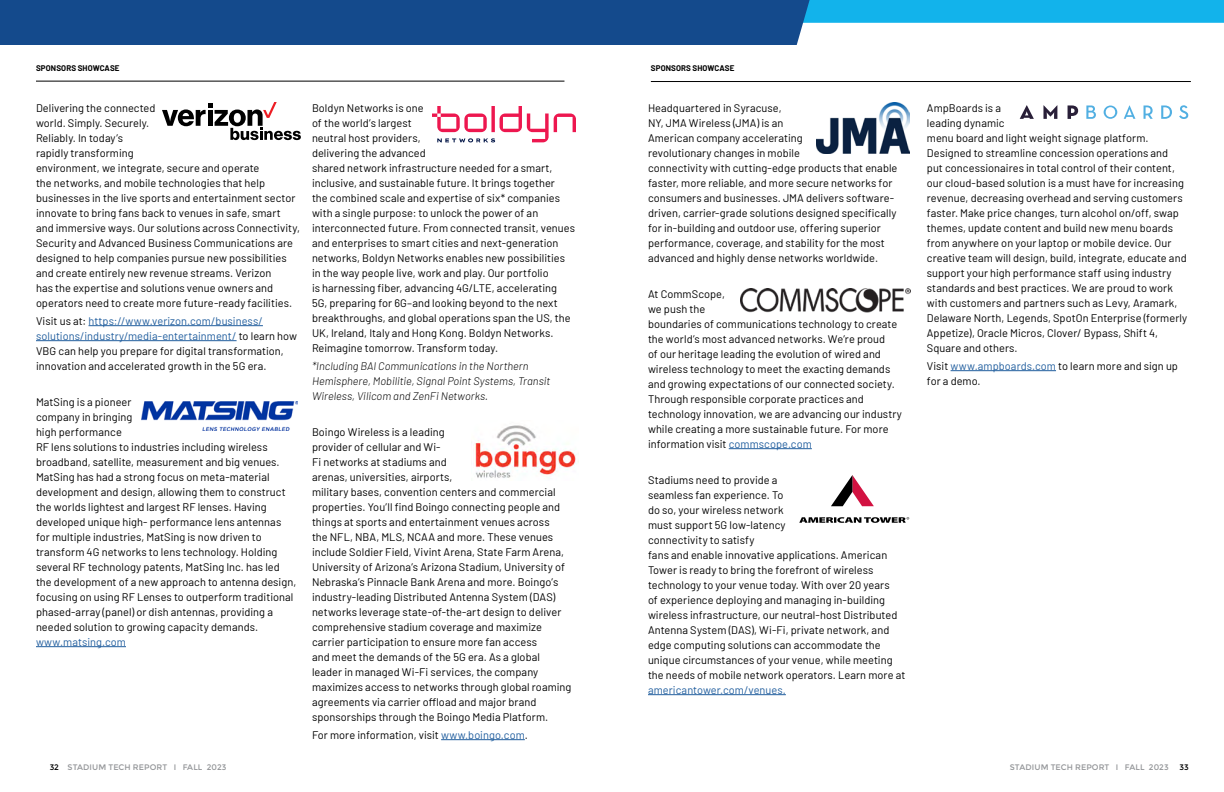
<style>
.page{position:relative;width:1224px;height:792px;background:#fff}
.page>*{position:absolute;margin:0;border:0;box-sizing:border-box;transform-origin:0 0}
.t1{font:11px/15px "Barlow";letter-spacing:.005em;color:#000}
.t2{font:italic 300 11px/15px "Barlow";color:#000}
.t3{font:11px "Barlow";letter-spacing:.005em;color:#215e9e}
.t4{font:8px "Montserrat";letter-spacing:.01em;color:#939598}
.t5{font:700 8px "Barlow";letter-spacing:.015em;color:#000}
.t6{font:8px "Montserrat";color:#000}
.s1{color:#215e9e}
.s2{color:#000}
</style>
<div class="page">
<hr style="left:729px;top:448px;width:83px;height:1px;background:#215e9e">
<hr style="left:648px;top:694px;width:138px;height:1px;background:#215e9e">
<hr style="left:951px;top:370px;width:105px;height:1px;background:#215e9e">
<hr style="left:36px;top:81px;width:528px;height:1px;background:#000">
<hr style="left:89px;top:325px;width:174px;height:1px;background:#215e9e">
<hr style="left:36px;top:340px;width:201px;height:1px;background:#215e9e">
<hr style="left:36px;top:646px;width:90px;height:1px;background:#215e9e">
<hr style="left:441px;top:739px;width:84px;height:1px;background:#215e9e">
<hr style="left:651px;top:81px;width:540px;height:1px;background:#000">
<img style="left:475px;top:425px;width:104px;height:53px">
<svg style="left:831px;top:475px;width:43px;height:31px"></svg>
<svg style="left:799px;top:517px;width:110px;height:6px"></svg>
<img style="left:142px;top:402px;width:155px;height:29px">
<svg style="left:1020px;top:105px;width:14px;height:14px"></svg>
<svg style="left:1043px;top:105px;width:14px;height:14px"></svg>
<svg style="left:1068px;top:105px;width:10px;height:14px"></svg>
<svg style="left:1086px;top:105px;width:10px;height:14px"></svg>
<svg style="left:1104px;top:105px;width:13px;height:14px"></svg>
<svg style="left:1124px;top:105px;width:11px;height:14px"></svg>
<svg style="left:1144px;top:105px;width:9px;height:14px"></svg>
<svg style="left:1161px;top:105px;width:11px;height:14px"></svg>
<svg style="left:1179px;top:105px;width:9px;height:14px"></svg>
<svg style="left:0;top:0;width:1224px;height:45px"></svg>
<svg style="left:432px;top:106px;width:144px;height:36px"></svg>
<img style="left:816px;top:103px;width:94px;height:50px">
<img style="left:740px;top:289px;width:171px;height:23px">
<svg style="left:162px;top:102px;width:139px;height:38px"></svg>
<p class="t5" style="left:36px;top:62px;width:85px">SPONSORS SHOWCASE</p>
<p class="t1" style="left:36px;top:100px;width:266px">Delivering the connected<br>world. Simply. Securely.<br>Reliably. In today’s<br>rapidly transforming<br>environment, we integrate, secure and operate<br>the networks, and mobile technologies that help businesses in the live sports and entertainment sector innovate to bring fans back to venues in safe, smart and immersive ways. Our solutions across Connectivity, Security and Advanced Business Communications are designed to help companies pursue new possibilities and create entirely new revenue streams. Verizon<br>has the expertise and solutions venue owners and operators need to create more future-ready facilities.</p>
<p class="t1" style="left:36px;top:313px;width:263px">Visit us at: <span class="s1">https://www.verizon.com/business/ solutions/industry/media-entertainment/</span> to learn how VBG can help you prepare for digital transformation, innovation and accelerated growth in the 5G era.</p>
<p class="t1" style="left:36px;top:394px;width:262px">MatSing is a pioneer<br>company in bringing<br>high performance<br>RF lens solutions to industries including wireless broadband, satellite, measurement and big venues.<br>MatSing has had a strong focus on meta-material development and design, allowing them to construct the worlds lightest and largest RF lenses. Having developed unique high- performance lens antennas for multiple industries, MatSing is now driven to transform 4G networks to lens technology. Holding several RF technology patents, MatSing Inc. has led the development of a new approach to antenna design, focusing on using RF Lenses to outperform traditional phased-array (panel) or dish antennas, providing a needed solution to growing capacity demands.</p>
<p class="t3" style="left:36px;top:634px;width:91px">www.matsing.com</p>
<p class="t1" style="left:312px;top:100px;width:265px">Boldyn Networks is one<br>of the world’s largest<br>neutral host providers,<br>delivering the advanced<br>shared network infrastructure needed for a smart, inclusive, and sustainable future. It brings together<br>the combined scale and expertise of six* companies with a single purpose: to unlock the power of an interconnected future. From connected transit, venues and enterprises to smart cities and next-generation networks, Boldyn Networks enables new possibilities in the way people live, work and play. Our portfolio<br>is harnessing fiber, advancing 4G/LTE, accelerating 5G, preparing for 6G–and looking beyond to the next breakthroughs, and global operations span the US, the UK, Ireland, Italy and Hong Kong. Boldyn Networks.<br>Reimagine tomorrow. Transform today.</p>
<p class="t2" style="left:312px;top:358px;width:240px">*Including BAI Communications in the Northern<br>Hemisphere, Mobilitie, Signal Point Systems, Transit<br>Wireless, Vilicom and ZenFi Networks.</p>
<p class="t1" style="left:312px;top:424px;width:261px">Boingo Wireless is a leading<br>provider of cellular and Wi-<br>Fi networks at stadiums and<br>arenas, universities, airports,<br>military bases, convention centers and commercial properties. You’ll find Boingo connecting people and things at sports and entertainment venues across<br>the NFL, NBA, MLS, NCAA and more. These venues include Soldier Field, Vivint Arena, State Farm Arena, University of Arizona’s Arizona Stadium, University of Nebraska’s Pinnacle Bank Arena and more. Boingo’s industry-leading Distributed Antenna System (DAS) networks leverage state-of-the-art design to deliver comprehensive stadium coverage and maximize carrier participation to ensure more fan access<br>and meet the demands of the 5G era. As a global leader in managed Wi-Fi services, the company maximizes access to networks through global roaming agreements via carrier offload and major brand sponsorships through the Boingo Media Platform.</p>
<p class="t1" style="left:312px;top:727px;width:217px">For more information, visit <span class="s1">www.boingo.com</span>.</p>
<p class="t5" style="left:651px;top:63px;width:85px">SPONSORS SHOWCASE</p>
<p class="t1" style="left:648px;top:100px;width:251px">Headquartered in Syracuse,<br>NY, JMA Wireless (JMA) is an<br>American company accelerating<br>revolutionary changes in mobile<br>connectivity with cutting-edge products that enable faster, more reliable, and more secure networks for consumers and businesses. JMA delivers software&shy;driven, carrier-grade solutions designed specifically for in-building and outdoor use, offering superior performance, coverage, and stability for the most advanced and highly dense networks worldwide.</p>
<p class="t1" style="left:648px;top:286px;width:255px">At CommScope,<br>we push the<br>boundaries of communications technology to create the world’s most advanced networks. We’re proud<br>of our heritage leading the evolution of wired and wireless technology to meet the exacting demands and growing expectations of our connected society.<br>Through responsible corporate practices and technology innovation, we are advancing our industry while creating a more sustainable future. For more information visit <span class="s1">commscope.com</span></p>
<p class="t1" style="left:648px;top:472px;width:259px">Stadiums need to provide a<br>seamless fan experience. To<br>do so, your wireless network<br>must support 5G low-latency<br>connectivity to satisfy<br>fans and enable innovative applications. American Tower is ready to bring the forefront of wireless technology to your venue today. With over 20 years<br>of experience deploying and managing in-building wireless infrastructure, our neutral-host Distributed Antenna System (DAS), Wi-Fi, private network, and edge computing solutions can accommodate the unique circumstances of your venue, while meeting the needs of mobile network operators. Learn more at</p>
<p class="t3" style="left:648px;top:682px;width:139px">americantower.com/venues.</p>
<p class="t1" style="left:927px;top:100px;width:262px">AmpBoards is a<br>leading dynamic<br>menu board and light weight signage platform.<br>Designed to streamline concession operations and<br>put concessionaires in total control of their content, our cloud-based solution is a must have for increasing revenue, decreasing overhead and serving customers faster. Make price changes, turn alcohol on/off, swap themes, update content and build new menu boards from anywhere on your laptop or mobile device. Our creative team will design, build, integrate, educate and support your high performance staff using industry standards and best practices. We are proud to work with customers and partners such as Levy, Aramark, Delaware North, Legends, SpotOn Enterprise (formerly Appetize), Oracle Micros, Clover/ Bypass, Shift 4, Square and others.</p>
<p class="t1" style="left:927px;top:358px;width:253px">Visit <span class="s1">www.ampboards.com</span> to learn more and sign up for a demo.</p>
<p class="t4" style="left:50px;top:763px;width:178px"><span class="s2">32</span> STADIUM TECH REPORT I FALL 2023</p>
<p class="t4" style="left:1010px;top:763px;width:160px">STADIUM TECH REPORT I FALL 2023</p>
<p class="t6" style="left:1179px;top:763px;width:11px">33</p>
</div>
